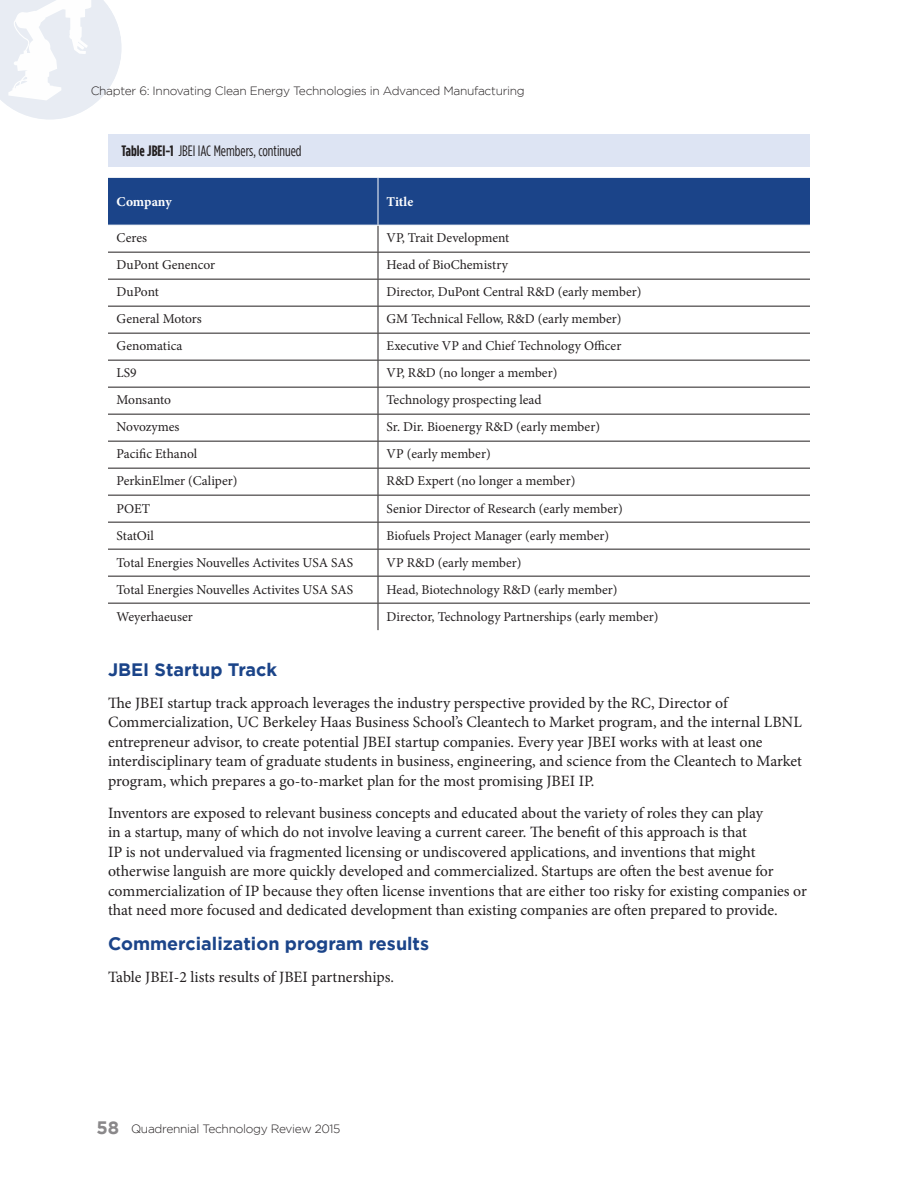
<style>
.page{position:relative;width:918px;height:1188px;background:#fff}
.page>*{position:absolute;margin:0;border:0;box-sizing:border-box;transform-origin:0 0}
.Header_One{font:700 18px "Gotham";color:#1b4489}
.Body_Text{font:15.75px/19.5px "Minion Pro";letter-spacing:-.005em;color:#231f20}
.Figure_Text{font:15px "Gotham Condensed";color:#231f20}
.Table_-_body_text{font:13.5px "Minion Pro";color:#231f20}
.Table_-_First_line{font:700 13.5px "Minion Pro";letter-spacing:-.005em;color:#fff}
.t1{font:300 12px "Gotham";letter-spacing:-.025em;color:#231f20}
.s1{font-weight:700}
.s2{font-weight:700;font-size:18px;color:#8a888a}
</style>
<div class="page">
<svg style="left:0;top:0;width:122px;height:120px"></svg>
<svg style="left:108px;top:178px;width:702px;height:452px"></svg>
<hr style="left:378px;top:178px;width:1px;height:47px;background:#fff">
<hr style="left:108px;top:225px;width:270px;height:1px;background:#fff">
<hr style="left:378px;top:225px;width:432px;height:1px;background:#fff">
<div style="left:108px;top:135px;width:702px;height:32px;background:#dde4f3"></div>
<p class="t1" style="left:91px;top:84px;width:436px">Chapter 6: Innovating Clean Energy Technologies in Advanced Manufacturing</p>
<p class="Figure_Text" style="left:122px;top:143px;width:182px"><span class="s1">Table JBEI-1</span> JBEI IAC Members, continued</p>
<p class="Table_-_First_line" style="left:117px;top:193px;width:57px">Company</p>
<p class="Table_-_First_line" style="left:387px;top:193px;width:28px">Title</p>
<p class="Table_-_body_text" style="left:117px;top:228px;width:32px">Ceres</p>
<p class="Table_-_body_text" style="left:387px;top:228px;width:124px">VP, Trait Development</p>
<p class="Table_-_body_text" style="left:117px;top:255px;width:100px">DuPont Genencor</p>
<p class="Table_-_body_text" style="left:387px;top:255px;width:123px">Head of BioChemistry</p>
<p class="Table_-_body_text" style="left:117px;top:282px;width:44px">DuPont</p>
<p class="Table_-_body_text" style="left:387px;top:282px;width:256px">Director, DuPont Central R&amp;D (early member)</p>
<p class="Table_-_body_text" style="left:117px;top:309px;width:87px">General Motors</p>
<p class="Table_-_body_text" style="left:387px;top:309px;width:237px">GM Technical Fellow, R&amp;D (early member)</p>
<p class="Table_-_body_text" style="left:117px;top:336px;width:67px">Genomatica</p>
<p class="Table_-_body_text" style="left:387px;top:336px;width:236px">Executive VP and Chief Technology Officer</p>
<p class="Table_-_body_text" style="left:117px;top:363px;width:22px">LS9</p>
<p class="Table_-_body_text" style="left:387px;top:363px;width:172px">VP, R&amp;D (no longer a member)</p>
<p class="Table_-_body_text" style="left:117px;top:390px;width:56px">Monsanto</p>
<p class="Table_-_body_text" style="left:387px;top:390px;width:157px">Technology prospecting lead</p>
<p class="Table_-_body_text" style="left:117px;top:417px;width:64px">Novozymes</p>
<p class="Table_-_body_text" style="left:387px;top:417px;width:215px">Sr. Dir. Bioenergy R&amp;D (early member)</p>
<p class="Table_-_body_text" style="left:117px;top:444px;width:82px">Pacific Ethanol</p>
<p class="Table_-_body_text" style="left:387px;top:444px;width:106px">VP (early member)</p>
<p class="Table_-_body_text" style="left:117px;top:471px;width:122px">PerkinElmer (Caliper)</p>
<p class="Table_-_body_text" style="left:387px;top:471px;width:190px">R&amp;D Expert (no longer a member)</p>
<p class="Table_-_body_text" style="left:117px;top:499px;width:35px">POET</p>
<p class="Table_-_body_text" style="left:387px;top:499px;width:238px">Senior Director of Research (early member)</p>
<p class="Table_-_body_text" style="left:117px;top:526px;width:39px">StatOil</p>
<p class="Table_-_body_text" style="left:387px;top:526px;width:224px">Biofuels Project Manager (early member)</p>
<p class="Table_-_body_text" style="left:117px;top:553px;width:238px">Total Energies Nouvelles Activites USA SAS</p>
<p class="Table_-_body_text" style="left:387px;top:553px;width:137px">VP R&amp;D (early member)</p>
<p class="Table_-_body_text" style="left:117px;top:580px;width:238px">Total Energies Nouvelles Activites USA SAS</p>
<p class="Table_-_body_text" style="left:387px;top:580px;width:232px">Head, Biotechnology R&amp;D (early member)</p>
<p class="Table_-_body_text" style="left:117px;top:607px;width:78px">Weyerhaeuser</p>
<p class="Table_-_body_text" style="left:387px;top:607px;width:273px">Director, Technology Partnerships (early member)</p>
<p class="Header_One" style="left:108px;top:659px;width:171px">JBEI Startup Track</p>
<p class="Body_Text" style="left:108px;top:693px;width:696px">The JBEI startup track approach leverages the industry perspective provided by the RC, Director of Commercialization, UC Berkeley Haas Business School’s Cleantech to Market program, and the internal LBNL entrepreneur advisor, to create potential JBEI startup companies. Every year JBEI works with at least one interdisciplinary team of graduate students in business, engineering, and science from the Cleantech to Market program, which prepares a go-to-market plan for the most promising JBEI IP.</p>
<p class="Body_Text" style="left:108px;top:803px;width:701px">Inventors are exposed to relevant business concepts and educated about the variety of roles they can play<br>in a startup, many of which do not involve leaving a current career. The benefit of this approach is that<br>IP is not undervalued via fragmented licensing or undiscovered applications, and inventions that might otherwise languish are more quickly developed and commercialized. Startups are often the best avenue for commercialization of IP because they often license inventions that are either too risky for existing companies or that need more focused and dedicated development than existing companies are often prepared to provide.</p>
<p class="Header_One" style="left:108px;top:933px;width:323px">Commercialization program results</p>
<p class="Body_Text" style="left:108px;top:967px;width:288px">Table JBEI-2 lists results of JBEI partnerships.</p>
<p class="t1" style="left:97px;top:1122px;width:245px"><span class="s2">58</span> Quadrennial Technology Review 2015</p>
</div>
